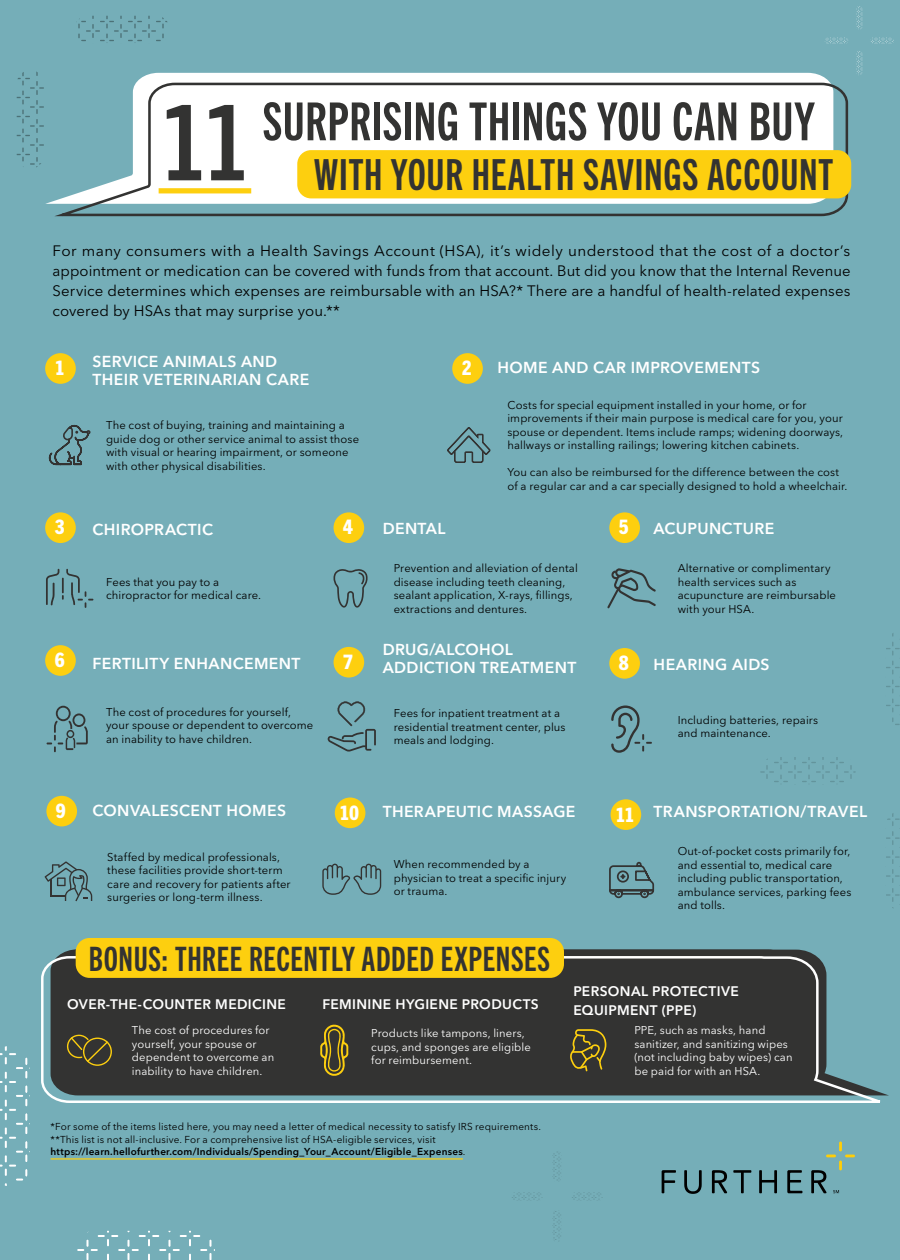
<style>
.page{position:relative;width:900px;height:1260px;background:#75aeb8}
.page>*{position:absolute;margin:0;border:0;box-sizing:border-box;transform-origin:0 0}
.t1{font:700 condensed 105px "Trade Gothic Next LT Pro";color:#333332}
.t2{font:52.62px "Trade Gothic Next LT Pro Bd Cm";letter-spacing:.01em;color:#333332}
.t3{font:43px "Trade Gothic Next LT Pro Bd Cm";letter-spacing:.02em;color:#333332}
.t4{font:33.75px "Trade Gothic Next LT Pro Bd Cm";letter-spacing:.015em;color:#333332}
.t5{font:800 condensed 20px "Trade Gothic Next LT Pro";color:#fff}
.t6{font:600 15.75px/18.4px "Avenir Next LT Pro";letter-spacing:.025em;color:#fff}
.t7{font:15px/20px "Avenir Next LT Pro";letter-spacing:.005em;color:#000;text-align:justify}
.t8{font:600 13.75px/18.4px "Avenir Next LT Pro";letter-spacing:.025em;color:#fff}
.t9{font:11.25px/13.5px "Avenir Next LT Pro";letter-spacing:.01em;color:#000}
.t10{font:11.25px/13.5px "Avenir Next LT Pro";letter-spacing:.01em;color:#fff}
.t11{font:10px/12.5px "Avenir Next LT Pro";letter-spacing:.015em;color:#000}
.s1{font-weight:600}
</style>
<div class="page">
<svg style="left:41px;top:955px;width:848px;height:148px;background:#414849"></svg>
<svg style="left:856px;top:6px;width:7px;height:24px"></svg>
<svg style="left:856px;top:51px;width:7px;height:24px"></svg>
<svg style="left:870px;top:37px;width:24px;height:7px"></svg>
<svg style="left:825px;top:37px;width:23px;height:7px"></svg>
<svg style="left:0;top:1046px;width:30px;height:140px"></svg>
<svg style="left:77px;top:1231px;width:138px;height:29px"></svg>
<svg style="left:45px;top:73px;width:784px;height:131px;background:#eaf2f4"></svg>
<svg style="left:46px;top:81px;width:803px;height:136px"></svg>
<svg style="left:662px;top:1170px;width:14px;height:23px"></svg>
<svg style="left:684px;top:1170px;width:18px;height:24px"></svg>
<svg style="left:712px;top:1141px;width:143px;height:52px"></svg>
<div style="left:159px;top:188px;width:92px;height:5px;background:#fdcf0f"></div>
<div style="left:297px;top:150px;width:554px;height:48px;background:#fdcf0f;border-radius:14px"></div>
<div style="left:45px;top:353px;width:31px;height:31px;background:#fdcf0f;border-radius:50%"></div>
<svg style="left:48px;top:424px;width:43px;height:42px"></svg>
<svg style="left:447px;top:427px;width:44px;height:36px"></svg>
<svg style="left:333px;top:569px;width:35px;height:39px"></svg>
<svg style="left:611px;top:705px;width:41px;height:48px"></svg>
<svg style="left:47px;top:706px;width:41px;height:46px"></svg>
<svg style="left:328px;top:701px;width:48px;height:51px"></svg>
<svg style="left:609px;top:861px;width:46px;height:38px"></svg>
<svg style="left:67px;top:1034px;width:45px;height:32px"></svg>
<svg style="left:570px;top:1029px;width:36px;height:42px;background:#615629"></svg>
<svg style="left:45px;top:861px;width:47px;height:40px"></svg>
<svg style="left:322px;top:864px;width:59px;height:31px"></svg>
<svg style="left:320px;top:1024px;width:28px;height:53px"></svg>
<svg style="left:46px;top:569px;width:47px;height:39px"></svg>
<svg style="left:607px;top:568px;width:49px;height:40px"></svg>
<hr style="left:51px;top:1158px;width:412px;height:2px;background:#fdcf0f">
<div style="left:452px;top:353px;width:31px;height:31px;background:#fdcf0f;border-radius:50%"></div>
<div style="left:45px;top:512px;width:31px;height:31px;background:#fdcf0f;border-radius:50%"></div>
<div style="left:334px;top:512px;width:30px;height:31px;background:#fdcf0f;border-radius:50%"></div>
<div style="left:609px;top:512px;width:31px;height:31px;background:#fdcf0f;border-radius:50%"></div>
<div style="left:45px;top:645px;width:31px;height:31px;background:#fdcf0f;border-radius:50%"></div>
<div style="left:334px;top:647px;width:30px;height:31px;background:#fdcf0f;border-radius:50%"></div>
<div style="left:609px;top:648px;width:31px;height:31px;background:#fdcf0f;border-radius:50%"></div>
<div style="left:46px;top:796px;width:31px;height:30px;background:#fdcf0f;border-radius:50%"></div>
<div style="left:335px;top:798px;width:30px;height:30px;background:#fdcf0f;border-radius:50%"></div>
<div style="left:611px;top:799px;width:30px;height:31px;background:#fdcf0f;border-radius:50%"></div>
<svg style="left:17px;top:70px;width:27px;height:99px"></svg>
<svg style="left:74px;top:16px;width:96px;height:27px"></svg>
<svg style="left:886px;top:633px;width:14px;height:92px"></svg>
<svg style="left:886px;top:813px;width:14px;height:95px"></svg>
<svg style="left:760px;top:757px;width:96px;height:27px"></svg>
<div style="left:76px;top:938px;width:488px;height:40px;background:#fdcf0f;border-radius:14px"></div>
<h1 class="t1" style="left:159px;top:71px;width:94px">11</h1>
<h2 class="t2" style="left:263px;top:86px;width:553px">SURPRISING THINGS YOU CAN BUY</h2>
<h3 class="t3" style="left:314px;top:146px;width:521px">WITH YOUR HEALTH SAVINGS ACCOUNT</h3>
<p class="t7" style="left:53px;top:241px;width:800px">For many consumers with a Health Savings Account (HSA), it’s widely understood that the cost of a doctor’s appointment or medication can be covered with funds from that account. But did you know that the Internal Revenue Service determines which expenses are reimbursable with an HSA?* There are a handful of health-related expenses covered by HSAs that may surprise you.**</p>
<h3 class="t5" style="left:55px;top:354px;width:11px">1</h3>
<h3 class="t6" style="left:93px;top:352px;width:218px">SERVICE ANIMALS AND<br>THEIR VETERINARIAN CARE</h3>
<p class="t9" style="left:106px;top:418px;width:255px">The cost of buying, training and maintaining a guide dog or other service animal to assist those with visual or hearing impairment, or someone with other physical disabilities.</p>
<h3 class="t5" style="left:462px;top:354px;width:11px">2</h3>
<h3 class="t6" style="left:497px;top:358px;width:264px">HOME AND CAR IMPROVEMENTS</h3>
<p class="t9" style="left:507px;top:398px;width:337px">Costs for special equipment installed in your home, or for improvements if their main purpose is medical care for you, your spouse or dependent. Items include ramps; widening doorways, hallways or installing railings; lowering kitchen cabinets.</p>
<p class="t9" style="left:507px;top:466px;width:342px">You can also be reimbursed for the difference between the cost of a regular car and a car specially designed to hold a wheelchair.</p>
<h3 class="t5" style="left:55px;top:513px;width:11px">3</h3>
<h3 class="t5" style="left:343px;top:513px;width:11px">4</h3>
<h3 class="t5" style="left:619px;top:513px;width:11px">5</h3>
<h3 class="t6" style="left:383px;top:519px;width:64px">DENTAL</h3>
<h3 class="t6" style="left:93px;top:520px;width:122px">CHIROPRACTIC</h3>
<p class="t9" style="left:106px;top:575px;width:157px">Fees that you pay to a chiropractor for medical care.</p>
<p class="t9" style="left:394px;top:562px;width:186px">Prevention and alleviation of dental disease including teeth cleaning, sealant application, X-rays, fillings, extractions and dentures.</p>
<h3 class="t6" style="left:383px;top:640px;width:195px">DRUG/ALCOHOL<br>ADDICTION TREATMENT</h3>
<h3 class="t5" style="left:55px;top:646px;width:11px">6</h3>
<h3 class="t5" style="left:343px;top:648px;width:11px">7</h3>
<h3 class="t5" style="left:619px;top:649px;width:11px">8</h3>
<h3 class="t6" style="left:93px;top:654px;width:209px">FERTILITY ENHANCEMENT</h3>
<p class="t9" style="left:106px;top:705px;width:209px">The cost of procedures for yourself, your spouse or dependent to overcome an inability to have children.</p>
<p class="t9" style="left:394px;top:707px;width:173px">Fees for inpatient treatment at a residential treatment center, plus meals and lodging.</p>
<h3 class="t6" style="left:654px;top:519px;width:122px">ACUPUNCTURE</h3>
<p class="t9" style="left:678px;top:562px;width:160px">Alternative or complimentary health services such as acupuncture are reimbursable with your HSA.</p>
<h3 class="t6" style="left:654px;top:655px;width:117px">HEARING AIDS</h3>
<p class="t9" style="left:678px;top:713px;width:142px">Including batteries, repairs and maintenance.</p>
<h3 class="t5" style="left:56px;top:797px;width:11px">9</h3>
<h3 class="t5" style="left:340px;top:800px;width:21px">10</h3>
<h3 class="t5" style="left:616px;top:801px;width:20px">11</h3>
<h3 class="t6" style="left:93px;top:801px;width:195px">CONVALESCENT HOMES</h3>
<h3 class="t6" style="left:383px;top:802px;width:194px">THERAPEUTIC MASSAGE</h3>
<p class="t9" style="left:107px;top:850px;width:185px">Staffed by medical professionals, these facilities provide short-term care and recovery for patients after surgeries or long-term illness.</p>
<p class="t9" style="left:394px;top:857px;width:174px">When recommended by a physician to treat a specific injury or trauma.</p>
<h3 class="t4" style="left:89px;top:936px;width:463px">BONUS: THREE RECENTLY ADDED EXPENSES</h3>
<h3 class="t6" style="left:654px;top:802px;width:215px">TRANSPORTATION/TRAVEL</h3>
<p class="t9" style="left:678px;top:845px;width:175px">Out-of-pocket costs primarily for, and essential to, medical care including public transportation, ambulance services, parking fees and tolls.</p>
<p class="t8" style="left:67px;top:995px;width:220px">OVER-THE-COUNTER MEDICINE</p>
<p class="t10" style="left:132px;top:1024px;width:144px">The cost of procedures for yourself, your spouse or dependent to overcome an inability to have children.</p>
<p class="t8" style="left:322px;top:995px;width:218px">FEMININE HYGIENE PRODUCTS</p>
<p class="t10" style="left:371px;top:1026px;width:161px">Products like tampons, liners, cups, and sponges are eligible for reimbursement.</p>
<p class="t11" style="left:51px;top:1120px;width:492px">*For some of the items listed here, you may need a letter of medical necessity to satisfy IRS requirements. **This list is not all-inclusive. For a comprehensive list of HSA-eligible services, visit <span class="s1">https://learn.hellofurther.com/Individuals/Spending_Your_Account/Eligible_Expenses</span>.</p>
<p class="t8" style="left:573px;top:982px;width:167px">PERSONAL PROTECTIVE<br>EQUIPMENT (PPE)</p>
<p class="t10" style="left:634px;top:1024px;width:160px">PPE, such as masks, hand sanitizer, and sanitizing wipes (not including baby wipes) can be paid for with an HSA.</p>
</div>
